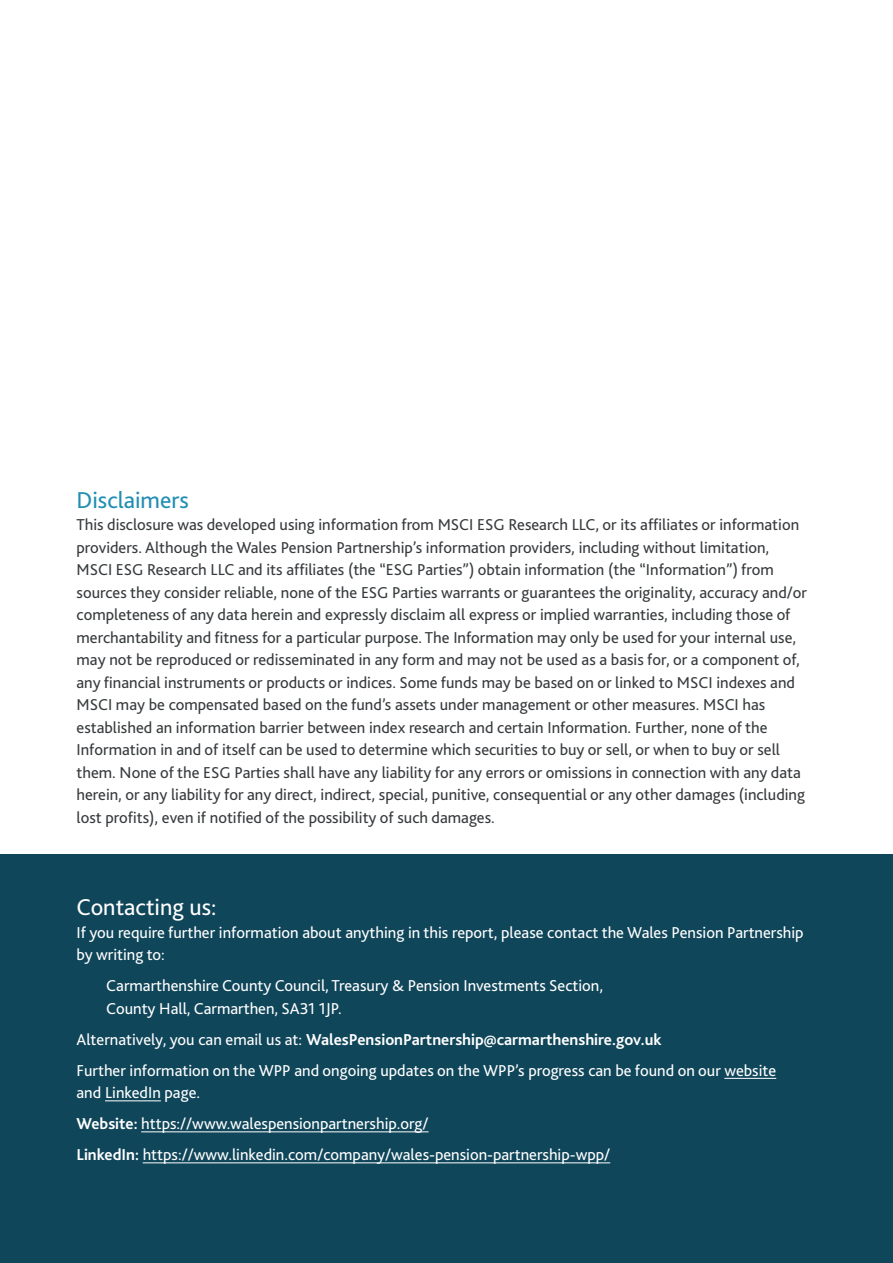
<style>
.page{position:relative;width:893px;height:1263px;background:#fff}
.page>*{position:absolute;margin:0;border:0;box-sizing:border-box;transform-origin:0 0}
.H2_Subheads{font:24px "Bliss 2";color:#fff}
.H2_Subheads-2{font:24px "Bliss 2";color:#228eb2}
.Body{font:16.5px/22.5px "Bliss 2";color:#373b3d}
.Body-2{font:16.5px/22.5px "Bliss 2";color:#fff}
.Body-3{font:700 16.5px "Bliss 2";color:#fff}
.s1{font-weight:400}
.s2{font-weight:700}
</style>
<div class="page">
<div style="left:0;top:854px;width:893px;height:409px;background:#10465a"></div>
<hr style="left:724px;top:1078px;width:52px;height:1px;background:#fff">
<hr style="left:105px;top:1100px;width:56px;height:1px;background:#fff">
<hr style="left:141px;top:1131px;width:288px;height:1px;background:#fff">
<hr style="left:143px;top:1162px;width:467px;height:1px;background:#fff">
<p class="H2_Subheads-2" style="left:77px;top:485px;width:114px">Disclaimers</p>
<p class="Body" style="left:77px;top:513px;width:732px">This disclosure was developed using information from MSCI ESG Research LLC, or its affiliates or information providers. Although the Wales Pension Partnership’s information providers, including without limitation, MSCI ESG Research LLC and its affiliates (the “ESG Parties”) obtain information (the “Information”) from sources they consider reliable, none of the ESG Parties warrants or guarantees the originality, accuracy and/or completeness of any data herein and expressly disclaim all express or implied warranties, including those of merchantability and fitness for a particular purpose. The Information may only be used for your internal use, may not be reproduced or redisseminated in any form and may not be used as a basis for, or a component of, any financial instruments or products or indices. Some funds may be based on or linked to MSCI indexes and MSCI may be compensated based on the fund’s assets under management or other measures. MSCI has established an information barrier between index research and certain Information. Further, none of the Information in and of itself can be used to determine which securities to buy or sell, or when to buy or sell them. None of the ESG Parties shall have any liability for any errors or omissions in connection with any data herein, or any liability for any direct, indirect, special, punitive, consequential or any other damages (including lost profits), even if notified of the possibility of such damages.</p>
<p class="H2_Subheads" style="left:77px;top:892px;width:142px">Contacting us:</p>
<p class="Body-2" style="left:77px;top:921px;width:729px">If you require further information about anything in this report, please contact the Wales Pension Partnership by writing to:</p>
<p class="Body-2" style="left:106px;top:974px;width:498px">Carmarthenshire County Council, Treasury &amp; Pension Investments Section,<br>County Hall, Carmarthen, SA31 1JP.</p>
<p class="Body-3" style="left:77px;top:1029px;width:587px"><span class="s1">Alternatively, you can email us at:</span> WalesPensionPartnership@carmarthenshire.gov.uk</p>
<p class="Body-2" style="left:77px;top:1059px;width:701px">Further information on the WPP and ongoing updates on the WPP’s progress can be found on our website and LinkedIn page.</p>
<p class="Body-2" style="left:77px;top:1112px;width:354px"><span class="s2">Website:</span> https://www.walespensionpartnership.org/</p>
<p class="Body-2" style="left:77px;top:1143px;width:535px"><span class="s2">LinkedIn:</span> https://www.linkedin.com/company/wales-pension-partnership-wpp/</p>
</div>
